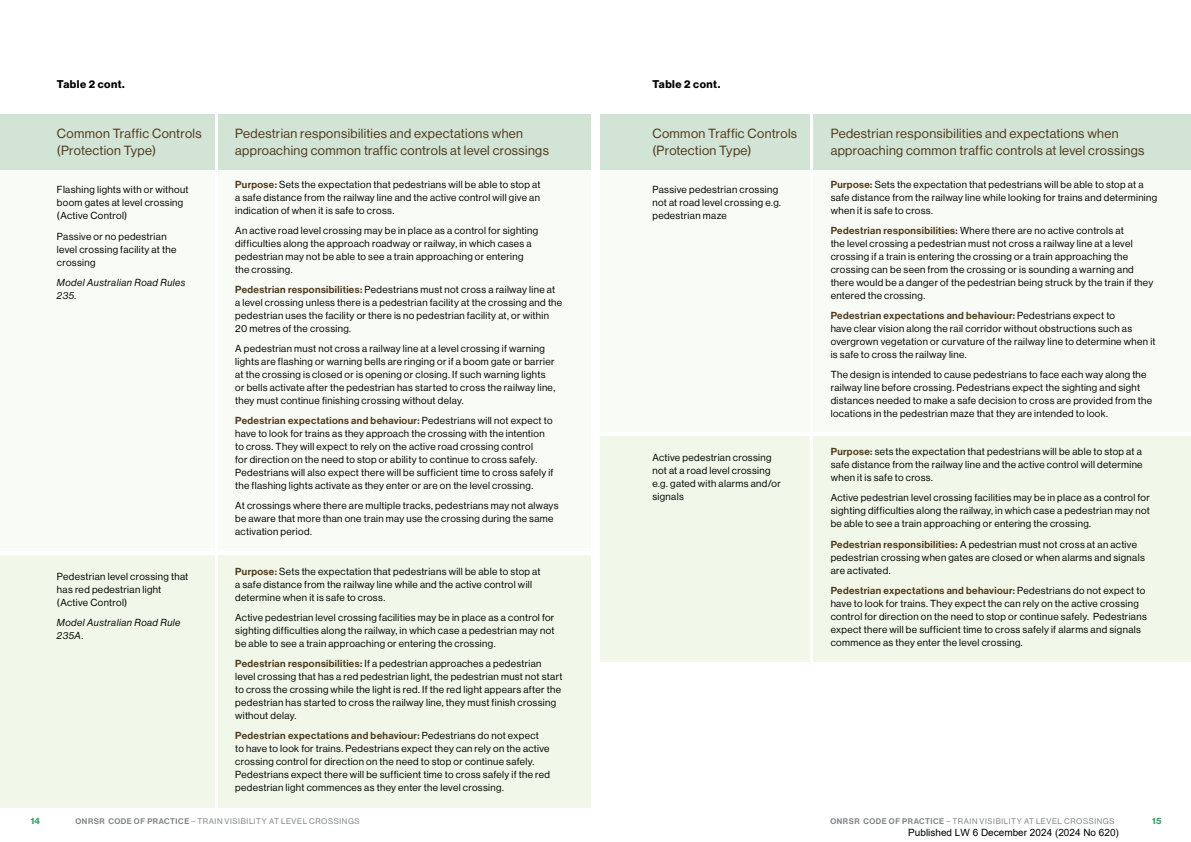
<style>
.page{position:relative;width:1191px;height:842px;background:#fff}
.page>*{position:absolute;margin:0;border:0;box-sizing:border-box;transform-origin:0 0}
.t1{font:13px/17px "N Haas Grotesk DS Pro 55 Rg";letter-spacing:.025em;color:#4e3819}
.t2{font:11px "N Haas Grotesk DS Pro 75 Bd";letter-spacing:.045em;color:#000}
.t3{font:10px/13px "N Haas Grotesk DS Pro 55 Rg";letter-spacing:.035em;color:#000}
.t4{font:10px "N Haas Grotesk DS Pro 65 Md";letter-spacing:.035em;color:#4e3819}
.t5{font:10px/13px "N Haas Grotesk DS Pro 56 It";letter-spacing:.045em;color:#000}
.t6{font:10px "Arial";color:#000}
.t7{font:9px "N Haas Grotesk DS Pro 75 Bd";color:#409f68}
.t8{font:8px "N Haas Grotesk DS Pro 55 Rg";letter-spacing:.08em;color:#808285}
.s1{font-family:"N Haas Grotesk DS Pro 65 Md";color:#4e3819}
.s2{font-family:"N Haas Grotesk DS Pro 55 Rg";color:#000}
.s3{font-family:"N Haas Grotesk DS Pro 65 Md"}
</style>
<div class="page">
<div style="left:218px;top:167px;width:377px;height:384px;background:#f9fcf6"></div>
<div style="left:814px;top:159px;width:377px;height:273px;background:#f9fcf6"></div>
<div style="left:218px;top:555px;width:377px;height:253px;background:#f2f8e9"></div>
<div style="left:814px;top:436px;width:377px;height:226px;background:#f2f8e9"></div>
<div style="left:218px;top:115px;width:377px;height:55px;background:#d2e4d6"></div>
<div style="left:814px;top:115px;width:377px;height:55px;background:#d2e4d6"></div>
<div style="left:0;top:167px;width:214px;height:384px;background:#f9fcf6"></div>
<div style="left:595px;top:159px;width:214px;height:273px;background:#f9fcf6"></div>
<div style="left:0;top:555px;width:214px;height:253px;background:#f2f8e9"></div>
<div style="left:595px;top:436px;width:214px;height:226px;background:#f2f8e9"></div>
<div style="left:0;top:115px;width:214px;height:55px;background:#d2e4d6"></div>
<div style="left:595px;top:115px;width:214px;height:55px;background:#d2e4d6"></div>
<div style="left:591px;top:0;width:9px;height:842px;background:#fff"></div>
<p class="t2" style="left:57px;top:78px;width:69px">Table 2 cont.</p>
<p class="t2" style="left:652px;top:78px;width:69px">Table 2 cont.</p>
<h1 class="t1" style="left:57px;top:125px;width:146px">Common Traffic Controls (Protection Type)</h1>
<h1 class="t1" style="left:652px;top:125px;width:146px">Common Traffic Controls (Protection Type)</h1>
<h1 class="t1" style="left:235px;top:125px;width:315px">Pedestrian responsibilities and expectations when approaching common traffic controls at level crossings</h1>
<h1 class="t1" style="left:830px;top:125px;width:315px">Pedestrian responsibilities and expectations when approaching common traffic controls at level crossings</h1>
<p class="t3" style="left:235px;top:178px;width:307px;text-align:justify"><span class="s1">Purpose:</span> Sets the expectation that pedestrians will be able to stop at a safe distance from the railway line and the active control will give an indication of when it is safe to cross.</p>
<p class="t3" style="left:235px;top:224px;width:304px">An active road level crossing may be in place as a control for sighting difficulties along the approach roadway or railway, in which cases a pedestrian may not be able to see a train approaching or entering the crossing.</p>
<p class="t3" style="left:235px;top:283px;width:328px"><span class="s1">Pedestrian responsibilities:</span> Pedestrians must not cross a railway line at a level crossing unless there is a pedestrian facility at the crossing and the pedestrian uses the facility or there is no pedestrian facility at, or within 20 metres of the crossing.</p>
<p class="t3" style="left:235px;top:342px;width:321px">A pedestrian must not cross a railway line at a level crossing if warning lights are flashing or warning bells are ringing or if a boom gate or barrier at the crossing is closed or is opening or closing. If such warning lights or bells activate after the pedestrian has started to cross the railway line, they must continue finishing crossing without delay.</p>
<p class="t4" style="left:235px;top:415px;width:319px">Pedestrian expectations and behaviour: <span class="s2">Pedestrians will not expect to</span></p>
<p class="t3" style="left:235px;top:427px;width:320px">have to look for trains as they approach the crossing with the intention to cross. They will expect to rely on the active road crossing control<br>for direction on the need to stop or ability to continue to cross safely.<br>Pedestrians will also expect there will be sufficient time to cross safely if the flashing lights activate as they enter or are on the level crossing.</p>
<p class="t3" style="left:235px;top:499px;width:325px">At crossings where there are multiple tracks, pedestrians may not always be aware that more than one train may use the crossing during the same activation period.</p>
<p class="t3" style="left:830px;top:178px;width:328px"><span class="s1">Purpose:</span> Sets the expectation that pedestrians will be able to stop at a safe distance from the railway line while looking for trains and determining when it is safe to cross.</p>
<p class="t3" style="left:830px;top:224px;width:324px"><span class="s1">Pedestrian responsibilities:</span> Where there are no active controls at<br>the level crossing a pedestrian must not cross a railway line at a level crossing if a train is entering the crossing or a train approaching the crossing can be seen from the crossing or is sounding a warning and there would be a danger of the pedestrian being struck by the train if they entered the crossing.</p>
<p class="t4" style="left:830px;top:310px;width:286px">Pedestrian expectations and behaviour: <span class="s2">Pedestrians expect to</span></p>
<p class="t3" style="left:830px;top:322px;width:326px">have clear vision along the rail corridor without obstructions such as overgrown vegetation or curvature of the railway line to determine when it is safe to cross the railway line.</p>
<p class="t3" style="left:830px;top:368px;width:323px">The design is intended to cause pedestrians to face each way along the railway line before crossing. Pedestrians expect the sighting and sight distances needed to make a safe decision to cross are provided from the locations in the pedestrian maze that they are intended to look.</p>
<p class="t3" style="left:57px;top:183px;width:133px">Flashing lights with or without boom gates at level crossing (Active Control)</p>
<p class="t3" style="left:57px;top:230px;width:121px">Passive or no pedestrian level crossing facility at the crossing</p>
<p class="t5" style="left:57px;top:276px;width:130px">Model Australian Road Rules<br>235.</p>
<p class="t3" style="left:652px;top:183px;width:130px">Passive pedestrian crossing not at road level crossing e.g. pedestrian maze</p>
<p class="t3" style="left:830px;top:445px;width:313px;text-align:justify"><span class="s1">Purpose:</span> sets the expectation that pedestrians will be able to stop at a safe distance from the railway line and the active control will determine when it is safe to cross.</p>
<p class="t3" style="left:830px;top:491px;width:321px;text-align:justify">Active pedestrian level crossing facilities may be in place as a control for sighting difficulties along the railway, in which case a pedestrian may not be able to see a train approaching or entering the crossing.</p>
<p class="t3" style="left:830px;top:538px;width:315px"><span class="s1">Pedestrian responsibilities:</span> A pedestrian must not cross at an active pedestrian crossing when gates are closed or when alarms and signals are activated.</p>
<p class="t4" style="left:830px;top:584px;width:316px">Pedestrian expectations and behaviour: <span class="s2">Pedestrians do not expect to</span></p>
<p class="t3" style="left:830px;top:597px;width:318px">have to look for trains. They expect the can rely on the active crossing control for direction on the need to stop or continue safely. Pedestrians expect there will be sufficient time to cross safely if alarms and signals commence as they enter the level crossing.</p>
<p class="t3" style="left:652px;top:451px;width:130px">Active pedestrian crossing not at a road level crossing e.g. gated with alarms and/or signals</p>
<p class="t3" style="left:235px;top:565px;width:307px"><span class="s1">Purpose:</span> Sets the expectation that pedestrians will be able to stop at a safe distance from the railway line while and the active control will determine when it is safe to cross.</p>
<p class="t3" style="left:235px;top:611px;width:321px;text-align:justify">Active pedestrian level crossing facilities may be in place as a control for sighting difficulties along the railway, in which case a pedestrian may not be able to see a train approaching or entering the crossing.</p>
<p class="t3" style="left:235px;top:657px;width:329px"><span class="s1">Pedestrian responsibilities:</span> If a pedestrian approaches a pedestrian level crossing that has a red pedestrian light, the pedestrian must not start to cross the crossing while the light is red. If the red light appears after the pedestrian has started to cross the railway line, they must finish crossing without delay.</p>
<p class="t4" style="left:235px;top:730px;width:305px">Pedestrian expectations and behaviour: <span class="s2">Pedestrians do not expect</span></p>
<p class="t3" style="left:235px;top:742px;width:316px">to have to look for trains. Pedestrians expect they can rely on the active crossing control for direction on the need to stop or continue safely.<br>Pedestrians expect there will be sufficient time to cross safely if the red pedestrian light commences as they enter the level crossing.</p>
<p class="t3" style="left:57px;top:570px;width:133px">Pedestrian level crossing that has red pedestrian light (Active Control)</p>
<p class="t5" style="left:57px;top:616px;width:125px">Model Australian Road Rule<br>235A.</p>
<p class="t7" style="left:31px;top:816px;width:11px">14</p>
<p class="t8" style="left:75px;top:816px;width:286px"><span class="s3">ONRSR CODE OF PRACTICE</span> – TRAIN VISIBILITY AT LEVEL CROSSINGS</p>
<p class="t8" style="left:830px;top:816px;width:286px"><span class="s3">ONRSR CODE OF PRACTICE</span> – TRAIN VISIBILITY AT LEVEL CROSSINGS</p>
<p class="t7" style="left:1152px;top:816px;width:11px">15</p>
<p class="t6" style="left:908px;top:826px;width:212px">Published LW 6 December 2024 (2024 No 620)</p>
</div>
